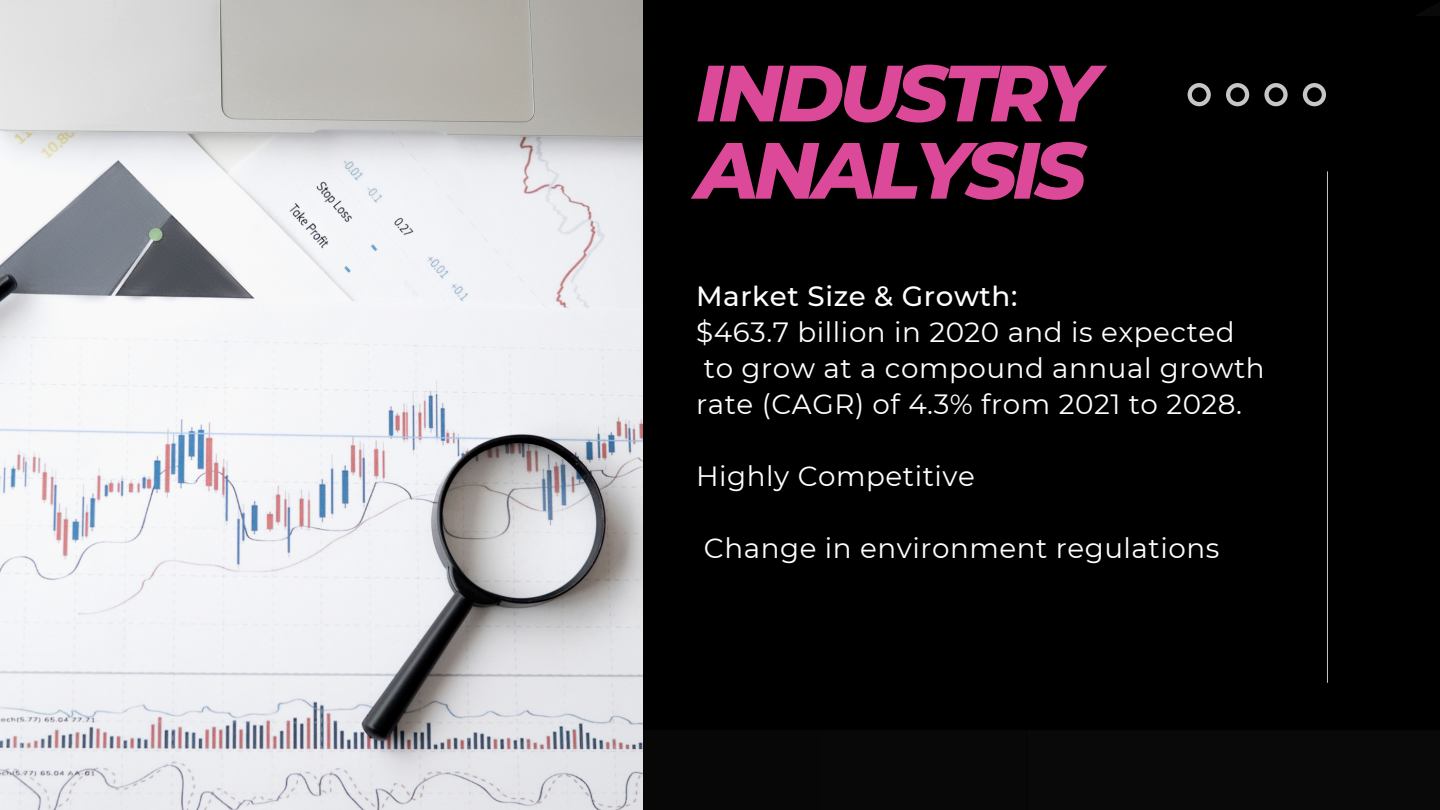
<style>
.page{position:relative;width:1440px;height:810px;background:#fff}
.page>*{position:absolute;margin:0;border:0;box-sizing:border-box;transform-origin:0 0}
.t1{font:italic 800 79.6px/77.3px "Montserrat";letter-spacing:-.06em;color:#dd4999}
.t2{font:27.8px/36px "Montserrat";letter-spacing:.02em;color:#fff}
.t3{font:500 27.8px "Montserrat";letter-spacing:.02em;color:#fff}
</style>
<div class="page">
<svg style="left:1027px;top:0;width:413px;height:810px;background:#070707"></svg>
<div style="left:102px;top:0;width:925px;height:810px;background:#070707"></div>
<div style="left:164px;top:16px;width:1276px;height:713px;background:#000"></div>
<img style="left:0;top:0;width:642px;height:810px">
<svg style="left:1188px;top:83px;width:138px;height:23px"></svg>
<hr style="left:1327px;top:172px;width:1px;height:510px;background:#c6c6c6">
<h1 class="t1" style="left:696px;top:54px;width:404px">INDUSTRY<br>ANALYSIS</h1>
<p class="t3" style="left:696px;top:279px;width:323px">Market Size &amp; Growth:</p>
<p class="t2" style="left:696px;top:314px;width:570px">$463.7 billion in 2020 and is expected to grow at a compound annual growth rate (CAGR) of 4.3% from 2021 to 2028.</p>
<p class="t2" style="left:696px;top:458px;width:280px">Highly Competitive</p>
<p class="t2" style="left:704px;top:530px;width:517px">Change in environment regulations</p>
</div>
